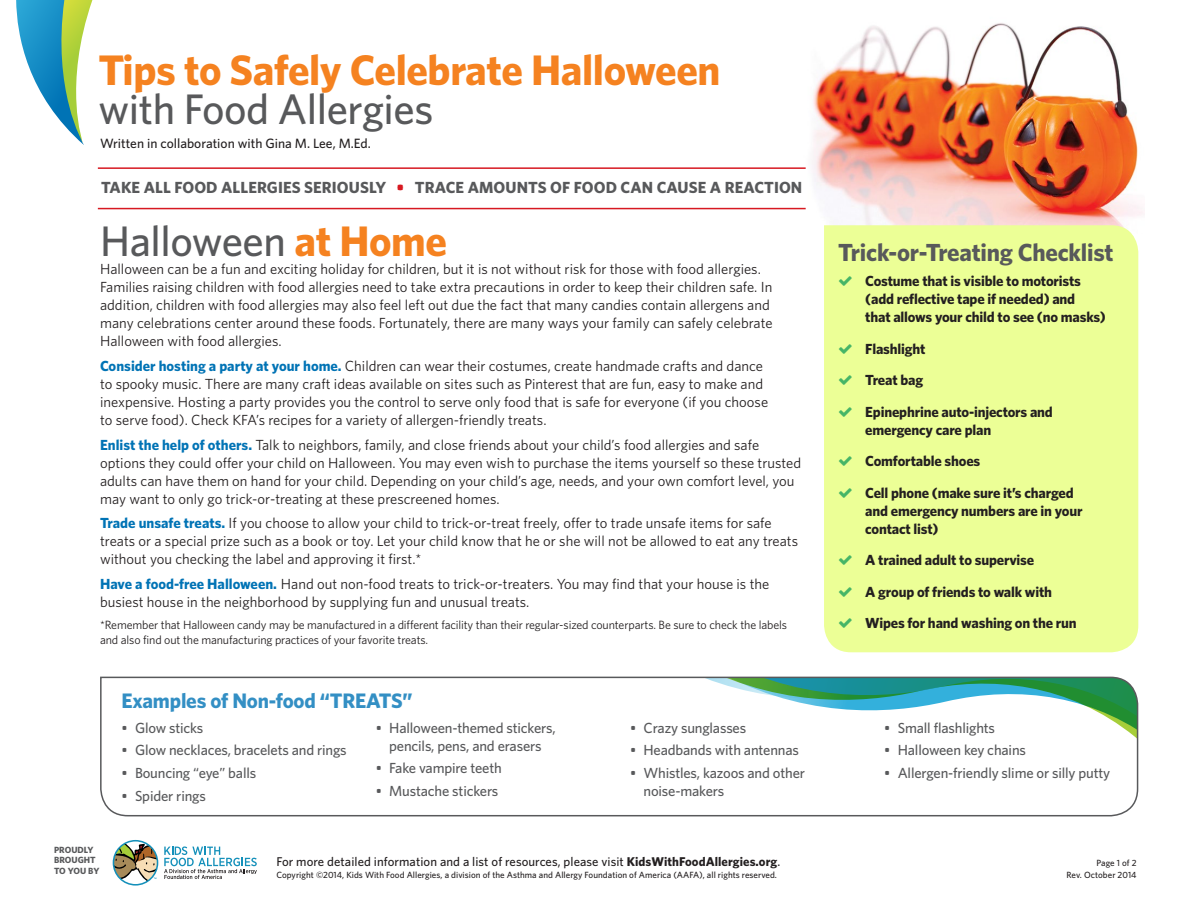
<style>
.page{position:relative;width:1188px;height:918px;background:#fff}
.page>*{position:absolute;margin:0;border:0;box-sizing:border-box;transform-origin:0 0}
.Headline{font:500 42.75px "Whitney";letter-spacing:-.01em;color:#58595b}
.Headline-2{font:700 42.75px "Whitney";letter-spacing:-.01em;color:#f58220}
.Headline-3{font:700 24.75px "Whitney";letter-spacing:-.01em;color:#58595b}
.Headline-4{font:700 21px "Whitney";letter-spacing:-.01em;color:#338fc4}
.Body_Text{font:700 16.2px "Whitney";letter-spacing:.005em;color:#58595b}
.Body_Text-2{font:14.7px/18px "Whitney";color:#231f20}
.Headline-5{font:14.7px/18px "Whitney";color:#231f20}
.Body_Text-3{font:700 14.7px/18px "Whitney";letter-spacing:-.01em;color:#231f20}
.t1{font:500 14.7px/18px "Whitney";letter-spacing:-.01em;color:#58595b;text-align:center}
.Body_Text-4{font:500 13.5px "Whitney";color:#231f20}
.Body_Text-5{font:500 12.75px "Whitney";letter-spacing:.005em;color:#231f20}
.Body_Text-6{font:12px/15px "Whitney";letter-spacing:-.01em;color:#231f20}
.Body_Text-7{font:500 9px "Whitney";letter-spacing:.005em;color:#231f20}
.Body_Text-8{font:700 9px/10.5px "Whitney";letter-spacing:.005em;color:#58595b}
.s1{color:#d71921}
.s2{font-weight:700;color:#f58220}
.s3{font-weight:700;color:#0073b5}
.s4{font-weight:700}
</style>
<div class="page">
<img style="left:800px;top:23px;width:344px;height:202px">
<div style="left:824px;top:225px;width:314px;height:427px;background:#ecff96"></div>
<svg style="left:100px;top:676px;width:1039px;height:141px"></svg>
<svg style="left:16px;top:0;width:76px;height:145px"></svg>
<hr style="left:98px;top:167px;width:708px;height:2px;background:#d71921">
<hr style="left:98px;top:208px;width:708px;height:1px;background:#d71921">
<svg style="left:113px;top:841px;width:45px;height:44px"></svg>
<svg style="left:113px;top:843px;width:44px;height:38px"></svg>
<div style="left:113px;top:840px;width:45px;height:46px;border:2px solid #1490ba;border-radius:50%"></div>
<svg style="left:164px;top:846px;width:93px;height:33px"></svg>
<svg style="left:839px;top:276px;width:13px;height:10px"></svg>
<svg style="left:839px;top:344px;width:13px;height:9px"></svg>
<svg style="left:839px;top:375px;width:13px;height:10px"></svg>
<svg style="left:839px;top:407px;width:13px;height:9px"></svg>
<svg style="left:839px;top:456px;width:13px;height:10px"></svg>
<svg style="left:839px;top:488px;width:13px;height:9px"></svg>
<svg style="left:839px;top:555px;width:13px;height:10px"></svg>
<svg style="left:839px;top:587px;width:13px;height:9px"></svg>
<svg style="left:839px;top:618px;width:13px;height:10px"></svg>
<p class="Headline-2" style="left:98px;top:44px;width:624px">Tips to Safely Celebrate Halloween</p>
<p class="Headline" style="left:98px;top:84px;width:337px">with Food Allergies</p>
<p class="Body_Text-4" style="left:100px;top:135px;width:272px">Written in collaboration with Gina M. Lee, M.Ed.</p>
<p class="Body_Text" style="left:101px;top:177px;width:703px">TAKE ALL FOOD ALLERGIES SERIOUSLY <span class="s1">•</span> TRACE AMOUNTS OF FOOD CAN CAUSE A REACTION</p>
<p class="Headline" style="left:100px;top:215px;width:349px">Halloween <span class="s2">at Home</span></p>
<p class="Headline-5" style="left:100px;top:260px;width:674px">Halloween can be a fun and exciting holiday for children, but it is not without risk for those with food allergies.<br>Families raising children with food allergies need to take extra precautions in order to keep their children safe. In addition, children with food allergies may also feel left out due the fact that many candies contain allergens and many celebrations center around these foods. Fortunately, there are many ways your family can safely celebrate Halloween with food allergies.</p>
<p class="Body_Text-2" style="left:100px;top:356px;width:670px"><span class="s3">Consider hosting a party at your home.</span> Children can wear their costumes, create handmade crafts and dance to spooky music. There are many craft ideas available on sites such as Pinterest that are fun, easy to make and inexpensive. Hosting a party provides you the control to serve only food that is safe for everyone (if you choose to serve food). Check KFA’s recipes for a variety of allergen-friendly treats.</p>
<p class="Body_Text-2" style="left:100px;top:435px;width:703px"><span class="s3">Enlist the help of others.</span> Talk to neighbors, family, and close friends about your child’s food allergies and safe options they could offer your child on Halloween. You may even wish to purchase the items yourself so these trusted adults can have them on hand for your child. Depending on your child’s age, needs, and your own comfort level, you may want to only go trick-or-treating at these prescreened homes.</p>
<p class="Body_Text-2" style="left:100px;top:514px;width:700px"><span class="s3">Trade unsafe treats.</span> If you choose to allow your child to trick-or-treat freely, offer to trade unsafe items for safe treats or a special prize such as a book or toy. Let your child know that he or she will not be allowed to eat any treats without you checking the label and approving it first.*</p>
<p class="Body_Text-2" style="left:100px;top:575px;width:671px"><span class="s3">Have a food-free Halloween.</span> Hand out non-food treats to trick-or-treaters. You may find that your house is the busiest house in the neighborhood by supplying fun and unusual treats.</p>
<p class="Body_Text-6" style="left:100px;top:617px;width:688px">*Remember that Halloween candy may be manufactured in a different facility than their regular-sized counterparts. Be sure to check the labels and also find out the manufacturing practices of your favorite treats.</p>
<p class="Headline-4" style="left:122px;top:688px;width:293px">Examples of Non-food “TREATS”</p>
<p class="t1" style="left:122px;top:718px;width:83px">• Glow sticks</p>
<p class="t1" style="left:122px;top:741px;width:227px">• Glow necklaces, bracelets and rings</p>
<p class="t1" style="left:122px;top:764px;width:136px">• Bouncing “eye” balls</p>
<p class="t1" style="left:122px;top:786px;width:86px">• Spider rings</p>
<p class="t1" style="left:376px;top:718px;width:181px">• Halloween-themed stickers, pencils, pens, and erasers</p>
<p class="t1" style="left:376px;top:759px;width:128px">• Fake vampire teeth</p>
<p class="t1" style="left:376px;top:782px;width:124px">• Mustache stickers</p>
<p class="t1" style="left:630px;top:718px;width:118px">• Crazy sunglasses</p>
<p class="t1" style="left:630px;top:741px;width:171px">• Headbands with antennas</p>
<p class="t1" style="left:644px;top:764px;width:163px;text-align:left;text-indent:-14px">• Whistles, kazoos and other noise-makers</p>
<p class="Headline-3" style="left:838px;top:238px;width:277px">Trick-or-Treating Checklist</p>
<p class="Body_Text-3" style="left:865px;top:271px;width:242px">Costume that is visible to motorists (add reflective tape if needed) and<br>that allows your child to see (no masks)</p>
<p class="Body_Text-3" style="left:865px;top:339px;width:62px">Flashlight</p>
<p class="Body_Text-3" style="left:865px;top:370px;width:59px">Treat bag</p>
<p class="Body_Text-3" style="left:865px;top:402px;width:189px">Epinephrine auto-injectors and emergency care plan</p>
<p class="Body_Text-3" style="left:865px;top:451px;width:117px">Comfortable shoes</p>
<p class="Body_Text-3" style="left:865px;top:483px;width:219px">Cell phone (make sure it’s charged and emergency numbers are in your contact list)</p>
<p class="Body_Text-3" style="left:865px;top:550px;width:170px">A trained adult to supervise</p>
<p class="Body_Text-3" style="left:865px;top:582px;width:188px">A group of friends to walk with</p>
<p class="Body_Text-3" style="left:865px;top:613px;width:213px">Wipes for hand washing on the run</p>
<p class="t1" style="left:884px;top:718px;width:112px">• Small flashlights</p>
<p class="t1" style="left:884px;top:741px;width:143px">• Halloween key chains</p>
<p class="t1" style="left:884px;top:764px;width:228px">• Allergen-friendly slime or silly putty</p>
<p class="Body_Text-8" style="left:54px;top:844px;width:47px">PROUDLY<br>BROUGHT<br>TO YOU BY</p>
<p class="Body_Text-5" style="left:276px;top:854px;width:505px">For more detailed information and a list of resources, please visit <span class="s4">KidsWithFoodAllergies.org</span>.</p>
<p class="Body_Text-7" style="left:1097px;top:857px;width:41px">Page 1 of 2</p>
<p class="Body_Text-7" style="left:276px;top:869px;width:502px">Copyright ©2014, Kids With Food Allergies, a division of the Asthma and Allergy Foundation of America (AAFA), all rights reserved.</p>
<p class="Body_Text-7" style="left:1067px;top:869px;width:71px">Rev. October 2014</p>
</div>
